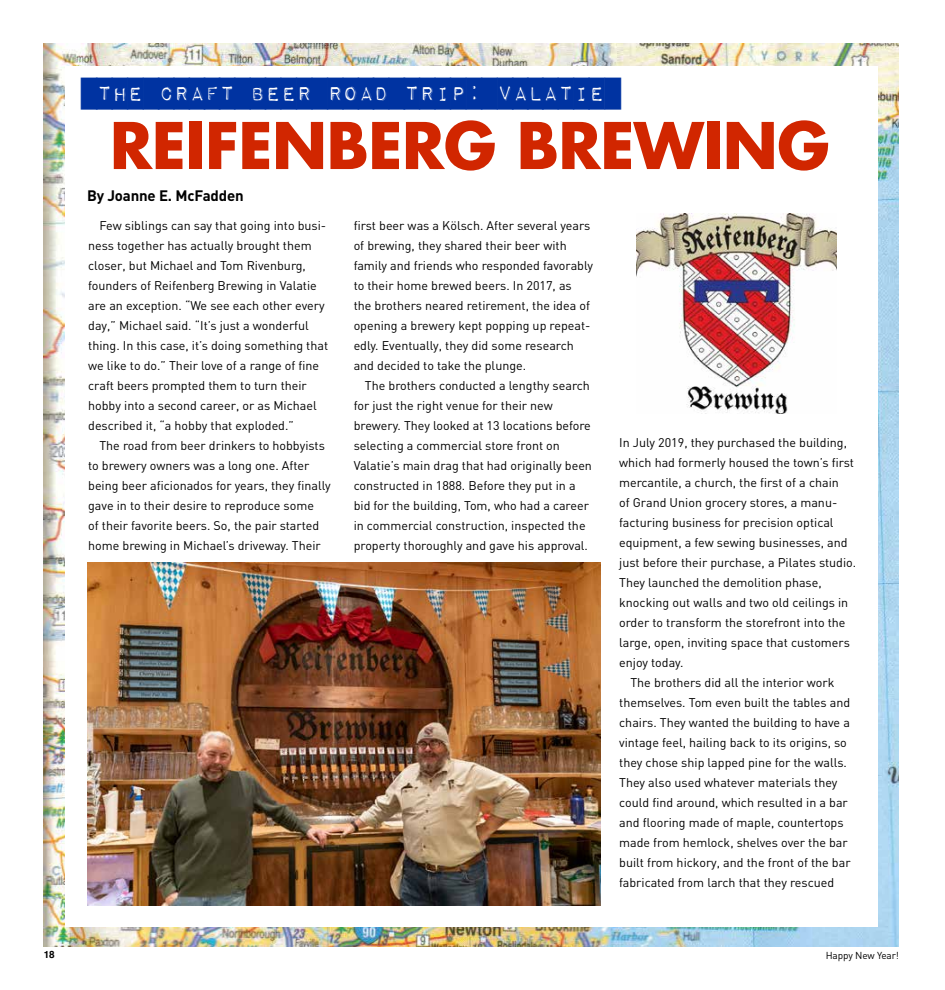
<style>
.page{position:relative;width:945px;height:990px;background:#fff}
.page>*{position:absolute;margin:0;border:0;box-sizing:border-box;transform-origin:0 0}
.t1{font:700 62.5px "Futura";letter-spacing:-.01em;color:#d12600}
.t2{font:26.25px "Impact Label";letter-spacing:-.01em;color:#0033a1}
.t3{font:700 15px "DIN";letter-spacing:-.01em;color:#000}
.t4{font:12.5px/20px "DIN";color:#000}
.t5{font:10px "DIN Regular Alternate";letter-spacing:-.01em;color:#000}
.t6{font:700 10px "Helvetica";color:#000}
</style>
<div class="page">
<img style="left:44px;top:44px;width:855px;height:902px">
<div style="left:65px;top:67px;width:813px;height:860px;background:#fff"></div>
<img style="left:636px;top:214px;width:200px;height:200px">
<img style="left:87px;top:562px;width:514px;height:343px">
<h2 class="t2" style="left:97px;top:77px;width:509px">THE CRAFT BEER ROAD TRIP: VALATIE</h2>
<h1 class="t1" style="left:110px;top:104px;width:721px">REIFENBERG BREWING</h1>
<p class="t3" style="left:87px;top:185px;width:158px">By Joanne E. McFadden</p>
<p class="t4" style="left:88px;top:215px;width:242px;text-indent:11px">Few siblings can say that going into busi&shy;ness together has actually brought them closer, but Michael and Tom Rivenburg, founders of Reifenberg Brewing in Valatie are an exception. “We see each other every day,” Michael said. “It’s just a wonderful thing. In this case, it’s doing something that we like to do.” Their love of a range of fine craft beers prompted them to turn their hobby into a second career, or as Michael described it, “a hobby that exploded.”</p>
<p class="t4" style="left:88px;top:435px;width:244px;text-indent:11px">The road from beer drinkers to hobbyists to brewery owners was a long one. After being beer aficionados for years, they finally gave in to their desire to reproduce some<br>of their favorite beers. So, the pair started home brewing in Michael’s driveway. Their</p>
<p class="t4" style="left:354px;top:215px;width:241px">first beer was a Kölsch. After several years of brewing, they shared their beer with family and friends who responded favorably to their home brewed beers. In 2017, as<br>the brothers neared retirement, the idea of opening a brewery kept popping up repeat&shy;edly. Eventually, they did some research and decided to take the plunge.</p>
<p class="t4" style="left:354px;top:375px;width:240px;text-indent:11px">The brothers conducted a lengthy search for just the right venue for their new brewery. They looked at 13 locations before selecting a commercial store front on Valatie’s main drag that had originally been constructed in 1888. Before they put in a bid for the building, Tom, who had a career in commercial construction, inspected the property thoroughly and gave his approval.</p>
<p class="t4" style="left:619px;top:433px;width:229px">In July 2019, they purchased the building,</p>
<p class="t4" style="left:619px;top:453px;width:236px">which had formerly housed the town’s first</p>
<p class="t4" style="left:619px;top:473px;width:221px">mercantile, a church, the first of a chain</p>
<p class="t4" style="left:619px;top:493px;width:220px">of Grand Union grocery stores, a manu-</p>
<p class="t4" style="left:619px;top:513px;width:216px">facturing business for precision optical</p>
<p class="t4" style="left:619px;top:533px;width:230px">equipment, a few sewing businesses, and</p>
<p class="t4" style="left:619px;top:553px;width:239px">just before their purchase, a Pilates studio.</p>
<p class="t4" style="left:619px;top:573px;width:204px">They launched the demolition phase,</p>
<p class="t4" style="left:619px;top:593px;width:231px">knocking out walls and two old ceilings in</p>
<p class="t4" style="left:619px;top:613px;width:228px">order to transform the storefront into the</p>
<p class="t4" style="left:619px;top:633px;width:232px">large, open, inviting space that customers</p>
<p class="t4" style="left:619px;top:653px;width:66px">enjoy today.</p>
<p class="t4" style="left:630px;top:673px;width:205px">The brothers did all the interior work</p>
<p class="t4" style="left:619px;top:693px;width:233px">themselves. Tom even built the tables and</p>
<p class="t4" style="left:619px;top:713px;width:232px">chairs. They wanted the building to have a</p>
<p class="t4" style="left:619px;top:733px;width:229px">vintage feel, hailing back to its origins, so</p>
<p class="t4" style="left:619px;top:753px;width:229px">they chose ship lapped pine for the walls.</p>
<p class="t4" style="left:619px;top:773px;width:220px">They also used whatever materials they</p>
<p class="t4" style="left:619px;top:793px;width:230px">could find around, which resulted in a bar</p>
<p class="t4" style="left:619px;top:813px;width:226px">and flooring made of maple, countertops</p>
<p class="t4" style="left:619px;top:833px;width:230px">made from hemlock, shelves over the bar</p>
<p class="t4" style="left:619px;top:853px;width:233px">built from hickory, and the front of the bar</p>
<p class="t4" style="left:619px;top:873px;width:217px">fabricated from larch that they rescued</p>
<p class="t6" style="left:44px;top:946px;width:13px">18</p>
<p class="t5" style="left:826px;top:949px;width:75px">Happy New Year!</p>
</div>
